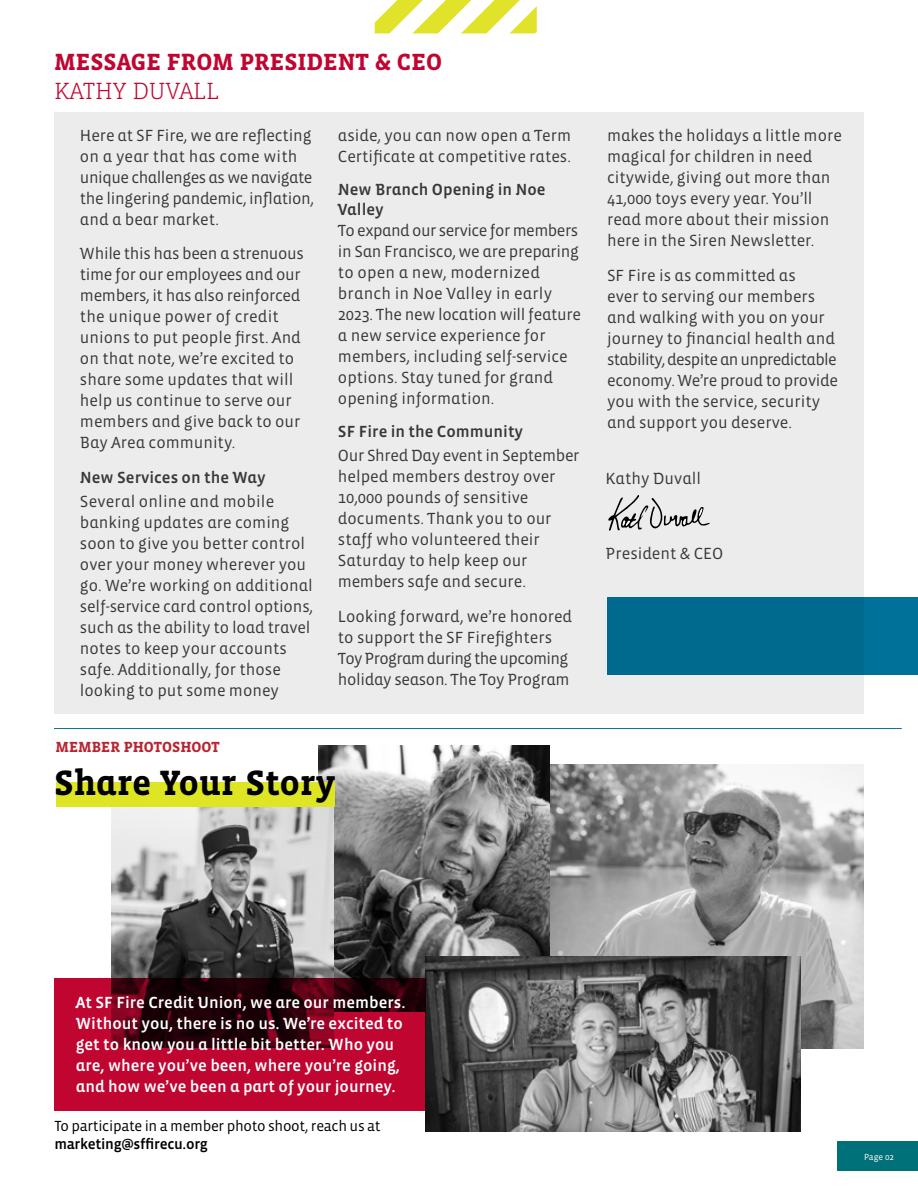
<style>
.page{position:relative;width:918px;height:1188px;background:#fff}
.page>*{position:absolute;margin:0;border:0;box-sizing:border-box;transform-origin:0 0}
.t1{font:700 36px "Vista Slab OTCE";color:#000}
.t2{font:700 24px "Vista Slab OTCE";color:#c00630}
.t3{font:300 24px "Vista Slab OTCE";color:#c00630}
.t4{font:16.5px/21px "Vista Sans OTCE";color:#383838}
.t5{font:16.5px/21px "Vista Sans OTCE";letter-spacing:-.02em;color:#383838}
.t6{font:500 16.5px/21px "Vista Sans OTCE";color:#fff}
.t7{font:500 16.5px/19.8px "Vista Sans OTCE";color:#383838}
.t8{font:15px "Vista Sans OTCE";letter-spacing:-.02em;color:#000}
.t9{font:500 15px "Vista Sans OTCE";letter-spacing:-.02em;color:#000}
.t10{font:700 15px "Vista Slab OTCE";color:#b72531}
.t11{font:9px "Vista Sans OTCE";color:#fff}
</style>
<div class="page">
<hr style="left:54px;top:728px;width:848px;height:1px;background:#007198">
<div style="left:54px;top:112px;width:810px;height:602px;background:#edecec"></div>
<svg style="left:375px;top:0;width:162px;height:33px"></svg>
<svg style="left:608px;top:495px;width:102px;height:36px"></svg>
<div style="left:607px;top:598px;width:311px;height:77px;background:#00698e"></div>
<div style="left:837px;top:1141px;width:81px;height:30px;background:#007079"></div>
<img style="left:550px;top:764px;width:314px;height:285px">
<img style="left:319px;top:746px;width:231px;height:232px">
<img style="left:111px;top:806px;width:223px;height:172px">
<img style="left:426px;top:956px;width:374px;height:175px">
<svg style="left:54px;top:978px;width:372px;height:133px;background:#890422"></svg>
<div style="left:56px;top:782px;width:279px;height:24px;background:#dee624"></div>
<h2 class="t2" style="left:54px;top:48px;width:390px">MESSAGE FROM PRESIDENT &amp; CEO</h2>
<h2 class="t3" style="left:54px;top:77px;width:167px">KATHY DUVALL</h2>
<p class="t5" style="left:80px;top:125px;width:236px">Here at SF Fire, we are reflecting on a year that has come with unique challenges as we navigate the lingering pandemic, inflation, and a bear market.</p>
<p class="t4" style="left:80px;top:243px;width:225px">While this has been a strenuous time for our employees and our members, it has also reinforced the unique power of credit unions to put people first. And on that note, we’re excited to share some updates that will help us continue to serve our members and give back to our<br>Bay Area community.</p>
<p class="t7" style="left:80px;top:467px;width:187px">New Services on the Way</p>
<p class="t4" style="left:80px;top:491px;width:235px">Several online and mobile banking updates are coming soon to give you better control over your money wherever you go. We’re working on additional self-service card control options, such as the ability to load travel notes to keep your accounts safe. Additionally, for those looking to put some money</p>
<p class="t4" style="left:338px;top:125px;width:235px">aside, you can now open a Term<br>Certificate at competitive rates.</p>
<p class="t7" style="left:338px;top:180px;width:209px">New Branch Opening in Noe<br>Valley</p>
<p class="t4" style="left:338px;top:220px;width:244px">To expand our service for members in San Francisco, we are preparing to open a new, modernized branch in Noe Valley in early<br>2023. The new location will feature a new service experience for members, including self-service options. Stay tuned for grand opening information.</p>
<p class="t7" style="left:338px;top:422px;width:187px">SF Fire in the Community</p>
<p class="t4" style="left:338px;top:445px;width:243px">Our Shred Day event in September helped members destroy over<br>10,000 pounds of sensitive documents. Thank you to our staff who volunteered their<br>Saturday to help keep our members safe and secure.</p>
<p class="t5" style="left:338px;top:606px;width:236px">Looking forward, we’re honored to support the SF Firefighters<br>Toy Program during the upcoming holiday season. The Toy Program</p>
<p class="t10" style="left:55px;top:739px;width:166px">MEMBER PHOTOSHOOT</p>
<h1 class="t1" style="left:54px;top:762px;width:283px">Share Your Story</h1>
<p class="t4" style="left:607px;top:125px;width:236px">makes the holidays a little more magical for children in need citywide, giving out more than<br>41,000 toys every year. You’ll read more about their mission here in the Siren Newsletter.</p>
<p class="t4" style="left:607px;top:264px;width:232px">SF Fire is as committed as<br>ever to serving our members and walking with you on your journey to financial health and stability, despite an unpredictable economy. We’re proud to provide you with the service, security and support you deserve.</p>
<p class="t4" style="left:606px;top:468px;width:97px">Kathy Duvall</p>
<p class="t4" style="left:606px;top:543px;width:119px">President &amp; CEO</p>
<p class="t6" style="left:76px;top:991px;width:331px">At SF Fire Credit Union, we are our members.<br>Without you, there is no us. We’re excited to get to know you a little bit better. Who you are, where you’ve been, where you’re going, and how we’ve been a part of your journey.</p>
<p class="t8" style="left:54px;top:1117px;width:328px">To participate in a member photo shoot, reach us at</p>
<p class="t9" style="left:54px;top:1135px;width:155px">marketing@sffirecu.org</p>
<p class="t11" style="left:864px;top:1151px;width:32px">Page 02</p>
</div>
